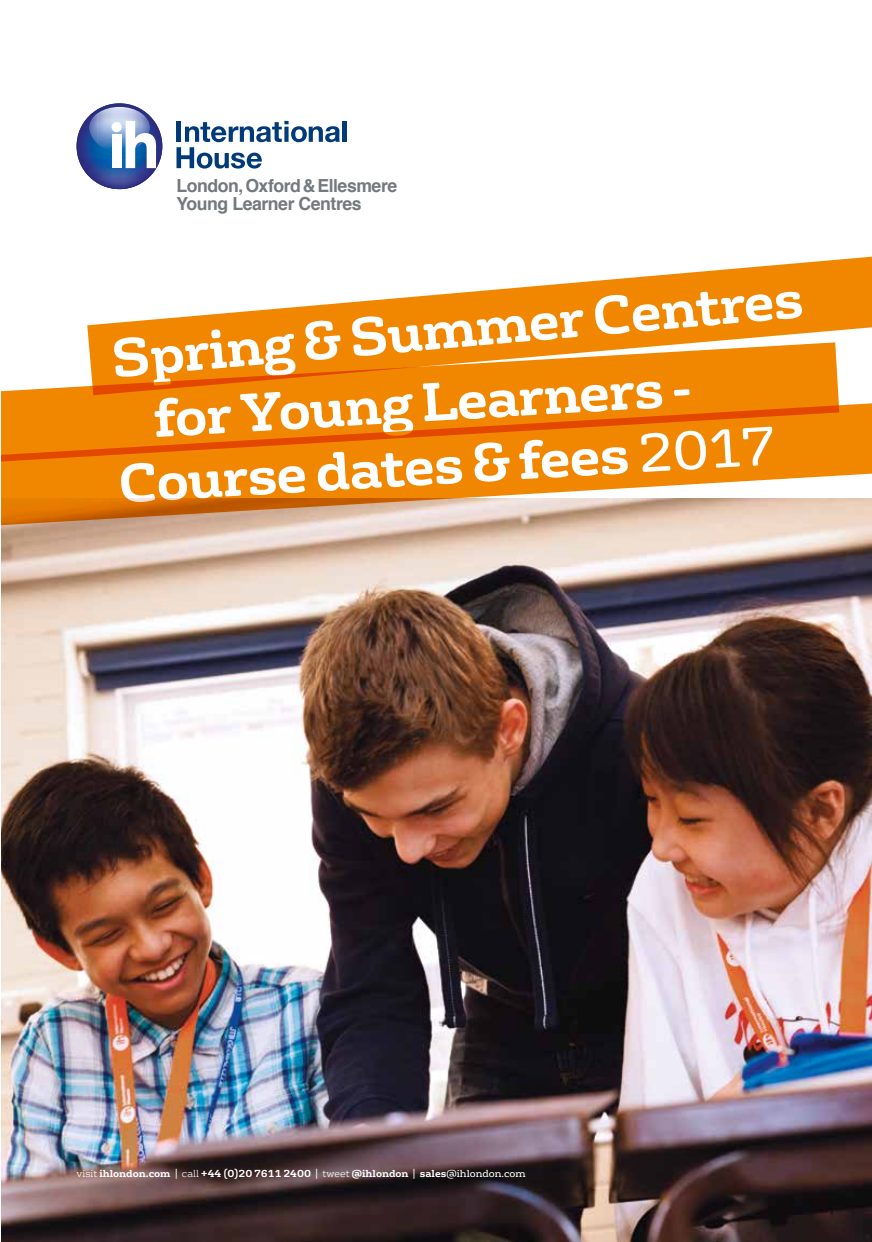
<style>
.page{position:relative;width:872px;height:1242px;background:#fff}
.page>*{position:absolute;margin:0;border:0;box-sizing:border-box;transform-origin:0 0}
.t1{font:700 52.5px/63.8px "FS Rufus";color:#fff}
.t2{font:700 18px/18px "Helvetica";letter-spacing:-.025em;color:#73797c}
.t3{font:700 9.9px "FS Rufus";color:#fff}
.s1{font-weight:400}
.s2{font-weight:300}
</style>
<div class="page">
<img style="left:1px;top:563px;width:871px;height:679px">
<hr style="left:342px;top:121px;width:4px;height:21px;background:#003a78">
<svg style="left:176px;top:121px;width:164px;height:48px"></svg>
<img style="left:77px;top:104px;width:85px;height:85px">
<img style="left:89px;top:107px;width:61px;height:44px">
<img style="left:81px;top:151px;width:78px;height:37px">
<div style="left:112px;top:122px;width:10px;height:10px;background:#fff;border-radius:50%"></div>
<div style="left:112px;top:134px;width:9px;height:34px;background:#fff"></div>
<svg style="left:126px;top:121px;width:30px;height:47px"></svg>
<svg style="left:87px;top:257px;width:785px;height:85px;fill:#f18700"></svg>
<svg style="left:88px;top:342px;width:750px;height:42px;background:#f18c0f"></svg>
<svg style="left:1px;top:384px;width:871px;height:179px;background:#e99b44"></svg>
<h2 class="t2" style="left:177px;top:177px;width:222px">London, Oxford &amp; Ellesmere<br>Young Learner Centres</h2>
<h1 class="t1" style="left:108px;top:322px;width:695px;rotate:-5deg">Spring &amp; Summer Centres</h1>
<h1 class="t1" style="left:113px;top:382px;width:659px;text-indent:39px;rotate:-3deg">for Young Learners -<br>Course dates &amp; fees <span class="s1">2017</span></h1>
<p class="t3" style="left:77px;top:1165px;width:450px"><span class="s2">visit</span> ihlondon.com <span class="s1">|</span> <span class="s2">call</span> +44 (0)20 7611 2400 <span class="s1">|</span> <span class="s2">tweet</span> @ihlondon <span class="s1">|</span> sales<span class="s1">@ihlondon.com</span></p>
</div>
